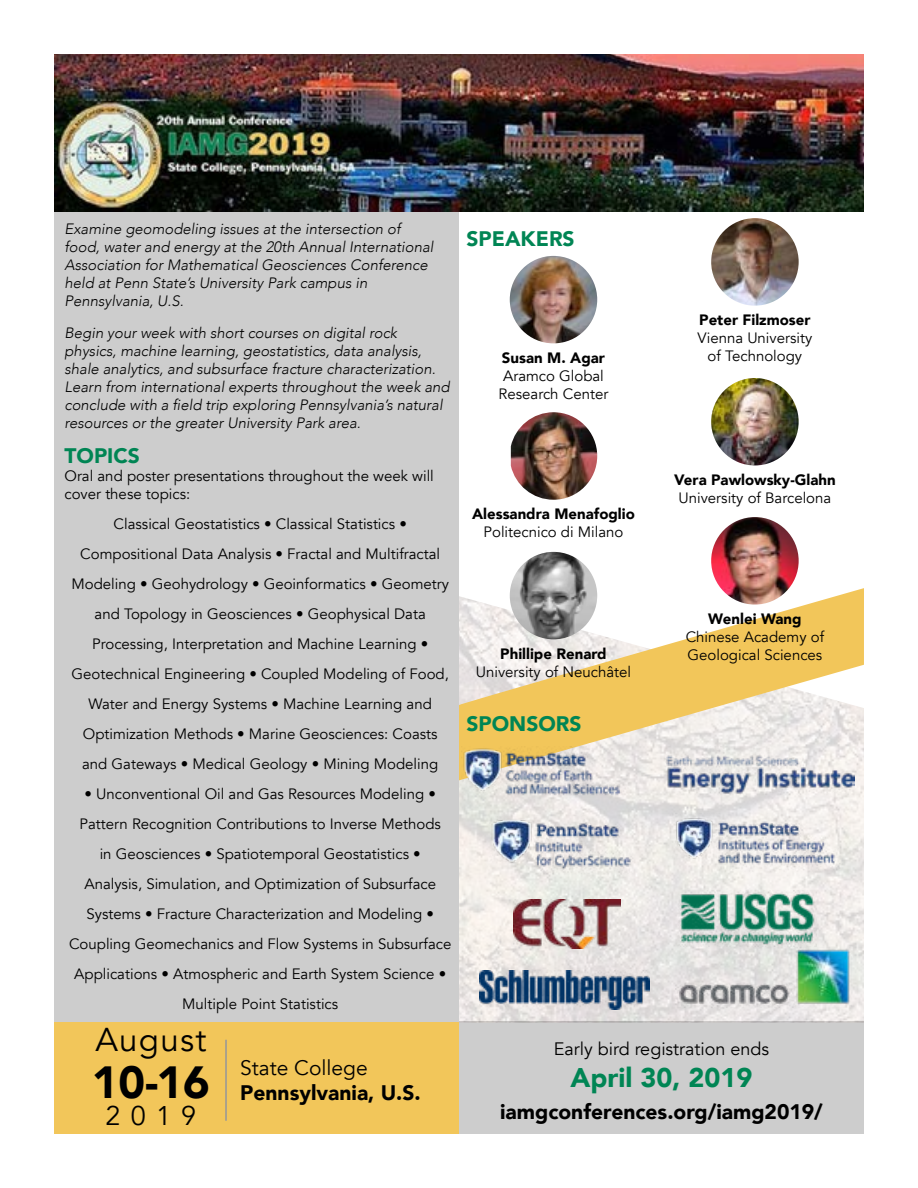
<style>
.page{position:relative;width:918px;height:1188px;background:#fff}
.page>*{position:absolute;margin:0;border:0;box-sizing:border-box;transform-origin:0 0}
.t1{font:900 45px "Avenir";color:#000}
.t2{font:33px "Avenir";letter-spacing:.04em;color:#000}
.t3{font:900 27px "Avenir";color:#008554}
.t4{font:27px "Avenir";color:#000}
.t5{font:900 21px "Avenir";color:#000}
.t6{font:900 21px "Avenir";color:#008554}
.t7{font:21px "Avenir";color:#000}
.t8{font:18px "Avenir";color:#000}
.t9{font:15px/30px "Avenir";color:#000}
.t10{font:italic 300 15px/18px "Avenir";color:#000}
.t11{font:900 15px "Avenir";color:#000}
</style>
<div class="page">
<div style="left:459px;top:1022px;width:405px;height:112px;background:#cdcdcd"></div>
<div style="left:54px;top:195px;width:405px;height:831px;background:#cdcdcd"></div>
<img style="left:459px;top:780px;width:405px;height:243px">
<img style="left:54px;top:54px;width:810px;height:158px">
<svg style="left:459px;top:588px;width:405px;height:192px"></svg>
<div style="left:54px;top:1023px;width:405px;height:111px;background:#f2c65a"></div>
<hr style="left:225px;top:1040px;width:2px;height:81px;background:#95979a">
<img style="left:661px;top:813px;width:189px;height:63px">
<img style="left:678px;top:890px;width:139px;height:56px">
<img style="left:675px;top:948px;width:177px;height:59px">
<img style="left:480px;top:971px;width:169px;height:38px">
<img style="left:513px;top:900px;width:107px;height:48px">
<img style="left:510px;top:552px;width:87px;height:87px;border-radius:44px">
<img style="left:711px;top:218px;width:88px;height:88px;border-radius:44px">
<img style="left:711px;top:517px;width:88px;height:88px;border-radius:44px">
<img style="left:511px;top:412px;width:86px;height:88px">
<img style="left:462px;top:747px;width:393px;height:50px">
<img style="left:711px;top:378px;width:88px;height:87px;border-radius:44px">
<img style="left:510px;top:256px;width:87px;height:87px;border-radius:44px">
<img style="left:477px;top:815px;width:169px;height:66px">
<p class="t10" style="left:64px;top:220px;width:370px">Examine geomodeling issues at the intersection of food, water and energy at the 20th Annual International Association for Mathematical Geosciences Conference held at Penn State’s University Park campus in Pennsylvania, U.S.</p>
<p class="t10" style="left:64px;top:323px;width:387px">Begin your week with short courses on digital rock physics, machine learning, geostatistics, data analysis, shale analytics, and subsurface fracture characterization.<br>Learn from international experts throughout the week and conclude with a field trip exploring Pennsylvania’s natural resources or the greater University Park area.</p>
<h3 class="t6" style="left:64px;top:437px;width:77px">TOPICS</h3>
<p class="t9" style="left:64px;top:467px;width:371px;line-height:18px">Oral and poster presentations throughout the week will cover these topics:</p>
<p class="t9" style="left:71px;top:509px;width:379px;text-align:center">Classical Geostatistics • Classical Statistics • Compositional Data Analysis • Fractal and Multifractal Modeling • Geohydrology • Geoinformatics • Geometry and Topology in Geosciences • Geophysical Data Processing, Interpretation and Machine Learning • Geotechnical Engineering • Coupled Modeling of Food, Water and Energy Systems • Machine Learning and Optimization Methods • Marine Geosciences: Coasts and Gateways • Medical Geology • Mining Modeling</p>
<p class="t9" style="left:69px;top:779px;width:384px;text-align:center">• Unconventional Oil and Gas Resources Modeling • Pattern Recognition Contributions to Inverse Methods<br>in Geosciences • Spatiotemporal Geostatistics • Analysis, Simulation, and Optimization of Subsurface Systems • Fracture Characterization and Modeling • Coupling Geomechanics and Flow Systems in Subsurface Applications • Atmospheric and Earth System Science • Multiple Point Statistics</p>
<h2 class="t2" style="left:95px;top:1020px;width:113px">August</h2>
<h1 class="t1" style="left:92px;top:1044px;width:120px">10-16</h1>
<h3 class="t4" style="left:105px;top:1100px;width:92px">2019</h3>
<h3 class="t7" style="left:240px;top:1055px;width:129px">State College</h3>
<h3 class="t5" style="left:240px;top:1075px;width:182px">Pennsylvania, U.S.</h3>
<h3 class="t6" style="left:467px;top:220px;width:110px">SPEAKERS</h3>
<p class="t11" style="left:502px;top:345px;width:105px">Susan M. Agar</p>
<p class="t9" style="left:499px;top:367px;width:111px;line-height:18px">Aramco Global<br>Research Center</p>
<p class="t11" style="left:472px;top:501px;width:164px">Alessandra Menafoglio</p>
<p class="t9" style="left:484px;top:517px;width:141px">Politecnico di Milano</p>
<p class="t11" style="left:500px;top:641px;width:108px">Phillipe Renard</p>
<p class="t9" style="left:476px;top:657px;width:157px">University of Neuchâtel</p>
<h3 class="t6" style="left:467px;top:706px;width:117px">SPONSORS</h3>
<p class="t11" style="left:699px;top:307px;width:113px">Peter Filzmoser</p>
<p class="t9" style="left:698px;top:329px;width:116px;line-height:18px;text-align:center">Vienna University of Technology</p>
<p class="t11" style="left:674px;top:467px;width:163px">Vera Pawlowsky-Glahn</p>
<p class="t9" style="left:679px;top:483px;width:154px">University of Barcelona</p>
<p class="t11" style="left:708px;top:606px;width:95px">Wenlei Wang</p>
<p class="t9" style="left:686px;top:628px;width:140px;line-height:18px">Chinese Academy of<br>Geological Sciences</p>
<p class="t8" style="left:554px;top:1038px;width:217px">Early bird registration ends</p>
<h3 class="t3" style="left:571px;top:1054px;width:183px">April 30, 2019</h3>
<h3 class="t5" style="left:500px;top:1094px;width:324px">iamgconferences.org/iamg2019/</h3>
</div>
